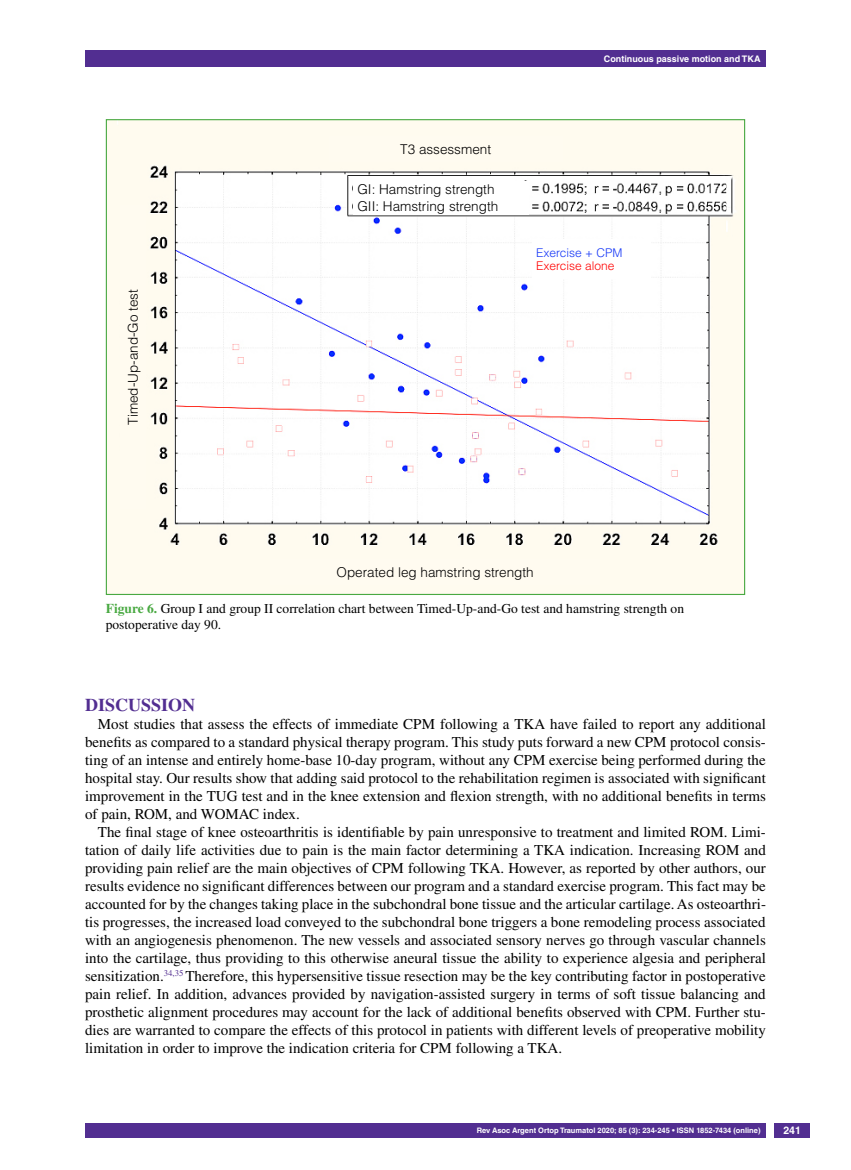
<style>
.page{position:relative;width:851px;height:1170px;background:#fff}
.page>*{position:absolute;margin:0;border:0;box-sizing:border-box;transform-origin:0 0}
.t1{font:700 18px "Times LT Std";color:#522e91}
.t2{font:15px/18px "Times LT Std";color:#000;text-align:justify}
.t3{font:13.5px/16.2px "Times LT Std";color:#000}
.t4{font:300 13.5px/16.5px "Helvetica LT Std";color:#000}
.t5{font:300 12px "Helvetica LT Std";color:#f00}
.t6{font:300 12px "Helvetica LT Std";color:#1738f7}
.t7{font:700 10.5px "Helvetica LT Std";color:#fff}
.t8{font:700 9px "Helvetica LT Std";color:#fff}
.t9{font:700 7.5px "Helvetica LT Std";color:#fff}
.s1{font-weight:700;color:#49a942}
</style>
<div class="page">
<div style="left:85px;top:50px;width:680px;height:17px;background:#522e91"></div>
<div style="left:85px;top:1123px;width:680px;height:14px;background:#522e91"></div>
<div style="left:774px;top:1123px;width:35px;height:14px;background:#522e91"></div>
<img style="left:108px;top:121px;width:635px;height:472px">
<div style="left:353px;top:181px;width:176px;height:34px;background:#fff"></div>
<div style="left:270px;top:559px;width:329px;height:26px;background:#fffbf0"></div>
<div style="left:120px;top:205px;width:26px;height:303px;background:#fffbf0"></div>
<div style="left:531px;top:239px;width:119px;height:40px;background:#fff"></div>
<div style="left:328px;top:136px;width:234px;height:26px;background:#fffbf0"></div>
<p class="t4" style="left:125px;top:425px;width:137px;rotate:-90deg">Timed-Up-and-Go test</p>
<p class="t4" style="left:400px;top:140px;width:92px">T3 assessment</p>
<p class="t4" style="left:357px;top:181px;width:142px">GI: Hamstring strength<br>GII: Hamstring strength</p>
<p class="t8" style="left:604px;top:53px;width:158px">Continuous passive motion and TKA</p>
<p class="t6" style="left:536px;top:245px;width:88px">Exercise + CPM</p>
<p class="t5" style="left:536px;top:258px;width:80px">Exercise alone</p>
<p class="t4" style="left:336px;top:564px;width:199px">Operated leg hamstring strength</p>
<p class="t3" style="left:106px;top:600px;width:579px"><span class="s1">FIGURE 6.</span> Group I and group II correlation chart between Timed-Up-and-Go test and hamstring strength on postoperative day 90.</p>
<p class="t1" style="left:85px;top:694px;width:112px">DISCUSSION</p>
<p class="t2" style="left:85px;top:715px;width:682px;text-indent:13px">Most studies that assess the effects of immediate CPM following a TKA have failed to report any additional benefits as compared to a standard physical therapy program. This study puts forward a new CPM protocol consis&shy;ting of an intense and entirely home-base 10-day program, without any CPM exercise being performed during the hospital stay. Our results show that adding said protocol to the rehabilitation regimen is associated with significant improvement in the TUG test and in the knee extension and flexion strength, with no additional benefits in terms of pain, ROM, and WOMAC index.</p>
<p class="t2" style="left:85px;top:823px;width:682px;text-indent:13px">The final stage of knee osteoarthritis is identifiable by pain unresponsive to treatment and limited ROM. Limi&shy;tation of daily life activities due to pain is the main factor determining a TKA indication. Increasing ROM and providing pain relief are the main objectives of CPM following TKA. However, as reported by other authors, our results evidence no significant differences between our program and a standard exercise program. This fact may be accounted for by the changes taking place in the subchondral bone tissue and the articular cartilage. As osteoarthri&shy;tis progresses, the increased load conveyed to the subchondral bone triggers a bone remodeling process associated with an angiogenesis phenomenon. The new vessels and associated sensory nerves go through vascular channels into the cartilage, thus providing to this otherwise aneural tissue the ability to experience algesia and peripheral sensitization.<sup>34,35</sup> Therefore, this hypersensitive tissue resection may be the key contributing factor in postoperative pain relief. In addition, advances provided by navigation-assisted surgery in terms of soft tissue balancing and prosthetic alignment procedures may account for the lack of additional benefits observed with CPM. Further stu&shy;dies are warranted to compare the effects of this protocol in patients with different levels of preoperative mobility limitation in order to improve the indication criteria for CPM following a TKA.</p>
<p class="t9" style="left:477px;top:1125px;width:285px">Rev Asoc Argent Ortop Traumatol 2020; 85 (3): 234-245 • ISSN 1852-7434 (online)</p>
<p class="t7" style="left:783px;top:1124px;width:19px">241</p>
</div>
